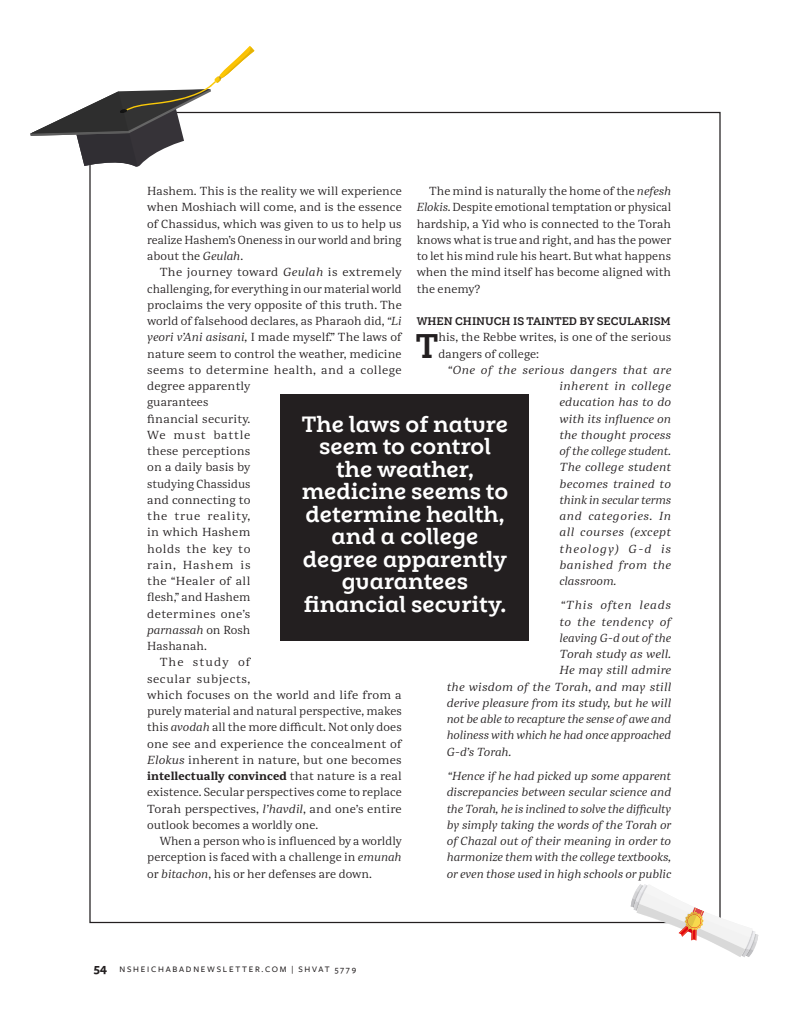
<style>
.page{position:relative;width:810px;height:1035px;background:#fff}
.page>*{position:absolute;margin:0;border:0;box-sizing:border-box;transform-origin:0 0}
.Body_first_justified{font:700 34.75px "Weekly Alt";color:#231f20}
.Subheading_1{font:700 22.5px/22.5px "Weekly Alt";color:#fff;text-align:center}
.Body_Justified{font:11.25px/16.2px "Abelard";color:#231f20;text-align:justify}
.Body_Justified_itali{font:italic 11.25px/16.2px "Abelard";color:#231f20;text-align:justify}
.Body_first_justified-2{font:11.25px/16.2px "Abelard";color:#231f20}
.Subheading_1-2{font:700 11.25px "Weekly Alt";color:#231f20}
.Body_Justified_itali-2{font:italic 11.25px "Abelard";letter-spacing:.02em;color:#231f20}
.Body_Justified_itali-3{font:italic 11.25px "Abelard";letter-spacing:.07em;color:#231f20}
.Body_Justified_itali-4{font:italic 11.25px "Abelard";letter-spacing:.045em;color:#231f20}
.t1{font:500 8.75px "Freight Sans";letter-spacing:.2em;color:#231f20}
.s1{font-style:italic}
.s2{font-weight:700}
.s3{font-weight:700;font-size:12.5px}
</style>
<div class="page">
<svg style="left:30px;top:46px;width:224px;height:121px"></svg>
<svg style="left:631px;top:884px;width:127px;height:73px"></svg>
<div style="left:281px;top:394px;width:248px;height:247px;background:#231f20"></div>
<p class="Body_Justified" style="left:147px;top:183px;width:256px">Hashem. This is the reality we will experience when Moshiach will come, and is the essence of Chassidus, which was given to us to help us realize Hashem’s Oneness in our world and bring about the <span class="s1">Geulah</span>.</p>
<p class="Body_Justified" style="left:147px;top:264px;width:256px;text-align:left;text-indent:12px">The journey toward <span class="s1">Geulah</span> is extremely challenging, for everything in our material world proclaims the very opposite of this truth. The world of falsehood declares, as Pharaoh did, <span class="s1">“Li yeori v’Ani asisani,</span> I made myself.” The laws of nature seem to control the weather, medicine seems to determine health, and a college degree apparently<br>guarantees<br>financial security.<br>We must battle<br>these perceptions<br>on a daily basis by<br>studying Chassidus<br>and connecting to<br>the true reality,<br>in which Hashem<br>holds the key to<br>rain, Hashem is<br>the “Healer of all<br>flesh,” and Hashem<br>determines one’s<br><span class="s1">parnassah</span> on Rosh<br>Hashanah.</p>
<p class="Body_Justified" style="left:147px;top:654px;width:256px;text-align:left;text-indent:12px">The study of<br>secular subjects,<br>which focuses on the world and life from a purely material and natural perspective, makes this <span class="s1">avodah</span> all the more difficult. Not only does one see and experience the concealment of <span class="s1">Elokus</span> inherent in nature, but one becomes <span class="s2">intellectually convinced</span> that nature is a real existence. Secular perspectives come to replace Torah perspectives, <span class="s1">l’havdil</span>, and one’s entire outlook becomes a worldly one.</p>
<p class="Body_Justified" style="left:147px;top:833px;width:256px;text-indent:12px">When a person who is influenced by a worldly perception is faced with a challenge in <span class="s1">emunah </span>or <span class="s1">bitachon</span>, his or her defenses are down.</p>
<p class="Body_Justified" style="left:417px;top:183px;width:256px;text-indent:12px">The mind is naturally the home of the <span class="s1">nefesh Elokis</span>. Despite emotional temptation or physical hardship, a Yid who is connected to the Torah knows what is true and right, and has the power to let his mind rule his heart. But what happens when the mind itself has become aligned with the enemy?</p>
<p class="Subheading_1-2" style="left:417px;top:315px;width:256px">WHEN CHINUCH IS TAINTED BY SECULARISM</p>
<p class="Body_first_justified" style="left:416px;top:325px;width:24px">T</p>
<p class="Body_first_justified-2" style="left:438px;top:329px;width:234px">his, the Rebbe writes, is one of the serious dangers of college:</p>
<p class="Body_Justified_itali" style="left:559px;top:362px;width:113px;text-indent:-112px">“One of the serious dangers that are inherent in college education has to do with its influence on the thought process of the college student.<br>The college student becomes trained to think in secular terms and categories. In all courses (except theology) G-d is banished from the classroom.</p>
<p class="Body_Justified_itali-3" style="left:561px;top:598px;width:112px">“This often leads</p>
<p class="Body_Justified_itali-4" style="left:559px;top:614px;width:113px">to the tendency of</p>
<p class="Body_Justified_itali" style="left:559px;top:630px;width:113px">leaving G-d out of the</p>
<p class="Body_Justified_itali" style="left:559px;top:646px;width:113px">Torah study as well.</p>
<p class="Body_Justified_itali" style="left:559px;top:662px;width:113px">He may still admire</p>
<p class="Body_Justified_itali-2" style="left:447px;top:679px;width:226px">the wisdom of the Torah, and may still</p>
<p class="Body_Justified_itali" style="left:447px;top:695px;width:226px">derive pleasure from its study, but he will</p>
<p class="Body_Justified_itali" style="left:447px;top:711px;width:226px">not be able to recapture the sense of awe and</p>
<p class="Body_Justified_itali" style="left:447px;top:727px;width:226px">holiness with which he had once approached</p>
<p class="Body_Justified_itali" style="left:447px;top:743px;width:66px">G-d’s Torah.</p>
<p class="Body_Justified_itali" style="left:447px;top:768px;width:226px">“Hence if he had picked up some apparent discrepancies between secular science and the Torah, he is inclined to solve the difficulty by simply taking the words of the Torah or of Chazal out of their meaning in order to harmonize them with the college textbooks, or even those used in high schools or public</p>
<p class="Subheading_1" style="left:302px;top:413px;width:208px">The laws of nature seem to control the weather, medicine seems to determine health, and a college degree apparently guarantees financial security.</p>
<p class="t1" style="left:94px;top:964px;width:264px"><span class="s3">54</span> NSHEICHABADNEWSLETTER.COM | SHVAT 5779</p>
</div>
